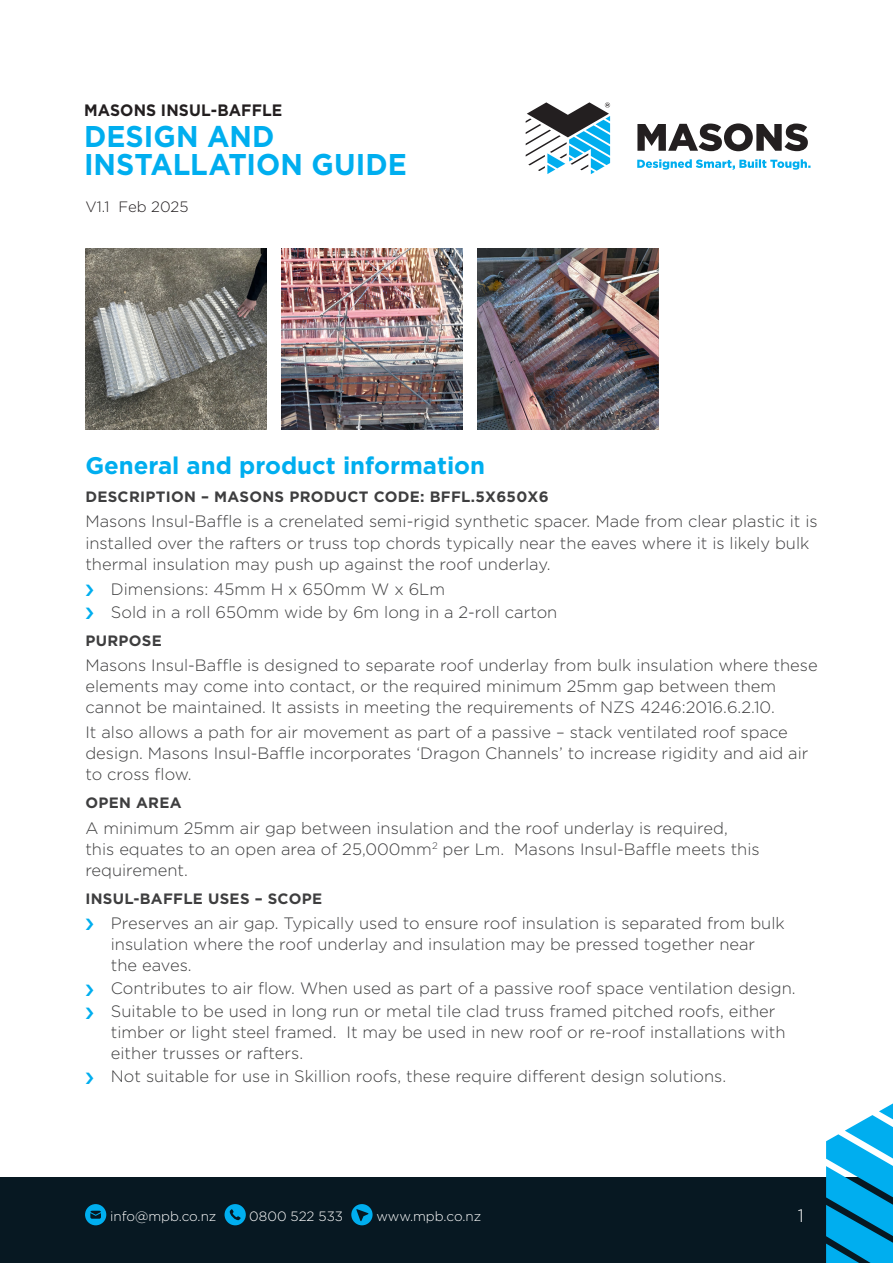
<style>
.page{position:relative;width:893px;height:1263px;background:#fff}
.page>*{position:absolute;margin:0;border:0;box-sizing:border-box;transform-origin:0 0}
.t1{font:700 30px/28.5px "Gotham";color:#00aeef;scale:.95 1}
.Heading_1{font:700 24px "Gotham";color:#00aeef}
.t2{font:300 18px "Gotham";color:#fff}
.Body_Copy{font:300 16.5px/21px "Gotham";color:#3e3e3f}
.t3{font:700 16.5px "Gotham";letter-spacing:.005em;color:#231f20;scale:.95 1}
.Heading_2{font:700 15px "Gotham";letter-spacing:.02em;color:#3e3e3f}
.t4{font:300 15px "Gotham";color:#231f20}
.t5{font:300 13.5px "Gotham";color:#fff}
</style>
<div class="page">
<div style="left:0;top:1177px;width:893px;height:86px;background:#071822"></div>
<svg style="left:826px;top:1103px;width:67px;height:160px"></svg>
<svg style="left:85px;top:1204px;width:21px;height:21px"></svg>
<svg style="left:225px;top:1204px;width:21px;height:21px"></svg>
<svg style="left:351px;top:1204px;width:22px;height:21px"></svg>
<svg style="left:526px;top:102px;width:284px;height:72px"></svg>
<img style="left:85px;top:249px;width:181px;height:181px">
<img style="left:281px;top:249px;width:181px;height:181px">
<img style="left:477px;top:249px;width:181px;height:181px">
<p class="t3" style="left:84px;top:100px;width:210px">MASONS INSUL-BAFFLE</p>
<h1 class="t1" style="left:84px;top:122px;width:341px">DESIGN AND<br>INSTALLATION GUIDE</h1>
<p class="t4" style="left:86px;top:197px;width:105px">V1.1 Feb 2025</p>
<p class="Heading_1" style="left:85px;top:450px;width:401px">General and product information</p>
<p class="Heading_2" style="left:85px;top:487px;width:465px">DESCRIPTION – MASONS PRODUCT CODE: BFFL.5X650X6</p>
<p class="Body_Copy" style="left:85px;top:511px;width:734px">Masons Insul-Baffle is a crenelated semi-rigid synthetic spacer. Made from clear plastic it is installed over the rafters or truss top chords typically near the eaves where it is likely bulk thermal insulation may push up against the roof underlay.</p>
<p class="Body_Copy" style="left:111px;top:578px;width:336px">Dimensions: 45mm H x 650mm W x 6Lm</p>
<p class="Body_Copy" style="left:111px;top:601px;width:448px">Sold in a roll 650mm wide by 6m long in a 2-roll carton</p>
<p class="Heading_2" style="left:85px;top:631px;width:78px">PURPOSE</p>
<p class="Body_Copy" style="left:85px;top:654px;width:734px">Masons Insul-Baffle is designed to separate roof underlay from bulk insulation where these elements may come into contact, or the required minimum 25mm gap between them cannot be maintained. It assists in meeting the requirements of NZS 4246:2016.6.2.10.</p>
<p class="Body_Copy" style="left:85px;top:722px;width:725px">It also allows a path for air movement as part of a passive – stack ventilated roof space design. Masons Insul-Baffle incorporates ‘Dragon Channels’ to increase rigidity and aid air to cross flow.</p>
<p class="Heading_2" style="left:85px;top:793px;width:98px">OPEN AREA</p>
<p class="Body_Copy" style="left:85px;top:817px;width:676px">A minimum 25mm air gap between insulation and the roof underlay is required, this equates to an open area of 25,000mm<sup>2</sup> per Lm. Masons Insul-Baffle meets this requirement.</p>
<p class="Heading_2" style="left:85px;top:888px;width:238px">INSUL-BAFFLE USES – SCOPE</p>
<p class="Body_Copy" style="left:111px;top:912px;width:675px">Preserves an air gap. Typically used to ensure roof insulation is separated from bulk insulation where the roof underlay and insulation may be pressed together near the eaves.</p>
<p class="Body_Copy" style="left:111px;top:977px;width:686px">Contributes to air flow. When used as part of a passive roof space ventilation design.</p>
<p class="Body_Copy" style="left:111px;top:1000px;width:676px">Suitable to be used in long run or metal tile clad truss framed pitched roofs, either timber or light steel framed. It may be used in new roof or re-roof installations with either trusses or rafters.</p>
<p class="Body_Copy" style="left:111px;top:1065px;width:617px">Not suitable for use in Skillion roofs, these require different design solutions.</p>
<p class="t5" style="left:110px;top:1207px;width:108px">info@mpb.co.nz</p>
<p class="t5" style="left:249px;top:1207px;width:95px">0800 522 533</p>
<p class="t5" style="left:376px;top:1207px;width:106px">www.mpb.co.nz</p>
<p class="t2" style="left:798px;top:1204px;width:8px">1</p>
</div>
